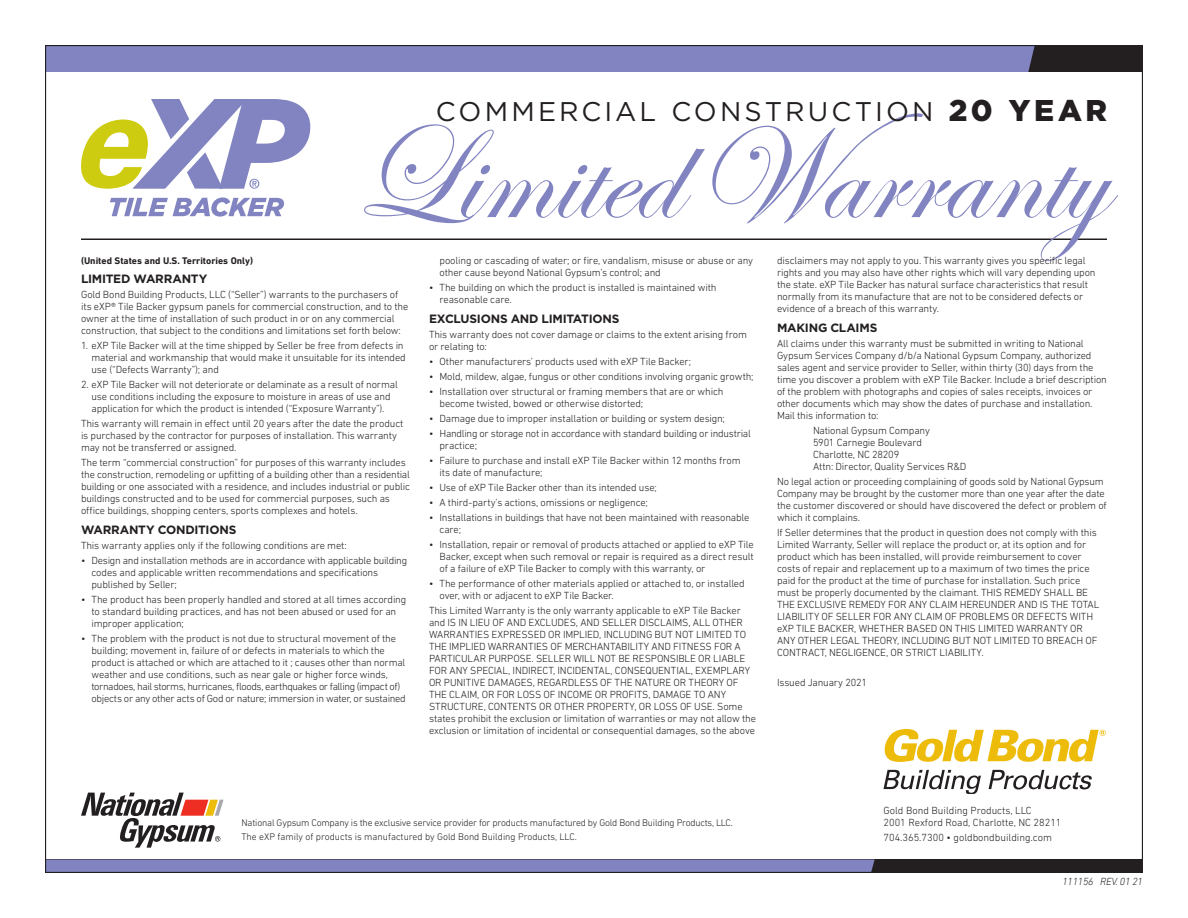
<style>
.page{position:relative;width:1188px;height:918px;background:#fff}
.page>*{position:absolute;margin:0;border:0;box-sizing:border-box;transform-origin:0 0}
.t1{font:136.5px "Edwardian Script ITC";color:#8184c0}
._01_Subheads_8_9{font:27px "Gotham";letter-spacing:.115em;color:#231f20}
._01_Subheads_8_9-2{font:700 12px "Gotham";letter-spacing:-.02em;color:#231f20}
._02_Text___7_8{font:300 10.5px/12px "DIN Next LT Pro";letter-spacing:-.015em;color:#231f20}
._03_Bullet_Text{font:300 10.5px/12px "DIN Next LT Pro";letter-spacing:-.015em;color:#231f20}
.t2{font:italic 300 10.5px "DIN Next LT Pro";letter-spacing:-.02em;color:#231f20}
.t3{font:300 9.75px "DIN Next LT Pro";letter-spacing:-.02em;color:#231f20}
.t4{font:300 9.75px "DIN Next LT Pro";color:#231f20}
._02_Text___7_8-2{font:700 9.75px "DIN Next LT Pro";color:#231f20}
.s1{font-weight:900;font-size:30px}
</style>
<div class="page">
<svg style="left:45px;top:860px;width:1098px;height:13px;background:#302d36"></svg>
<div style="left:47px;top:860px;width:828px;height:11px;background:#8184c0"></div>
<svg style="left:45px;top:45px;width:1098px;height:27px;background:#33313c"></svg>
<div style="left:47px;top:47px;width:988px;height:25px;background:#8184c0"></div>
<svg style="left:81px;top:793px;width:143px;height:55px"></svg>
<svg style="left:884px;top:729px;width:222px;height:33px"></svg>
<svg style="left:884px;top:770px;width:97px;height:24px"></svg>
<svg style="left:989px;top:770px;width:103px;height:20px"></svg>
<hr style="left:81px;top:238px;width:1026px;height:2px;background:#231f20">
<svg style="left:81px;top:99px;width:229px;height:90px"></svg>
<svg style="left:110px;top:197px;width:174px;height:20px"></svg>
<p class="_01_Subheads_8_9" style="left:436px;top:95px;width:672px">COMMERCIAL CONSTRUCTION <span class="s1">20 YEAR</span></p>
<p class="t1" style="left:352px;top:100px;width:755px">Limited Warranty</p>
<p class="_02_Text___7_8-2" style="left:81px;top:255px;width:174px">(United States and U.S. Territories Only)</p>
<p class="_01_Subheads_8_9-2" style="left:81px;top:272px;width:128px">LIMITED WARRANTY</p>
<p class="_02_Text___7_8" style="left:81px;top:289px;width:329px">Gold Bond Building Products, LLC (“Seller”) warrants to the purchasers of its eXP® Tile Backer gypsum panels for commercial construction, and to the owner at the time of installation of such product in or on any commercial construction, that subject to the conditions and limitations set forth below:</p>
<p class="_03_Bullet_Text" style="left:92px;top:340px;width:316px;text-indent:-10px">1. eXP Tile Backer will at the time shipped by Seller be free from defects in material and workmanship that would make it unsuitable for its intended use (“Defects Warranty”); and</p>
<p class="_03_Bullet_Text" style="left:81px;top:379px;width:318px;text-align:center">2. eXP Tile Backer will not deteriorate or delaminate as a result of normal use conditions including the exposure to moisture in areas of use and application for which the product is intended (“Exposure Warranty”).</p>
<p class="_02_Text___7_8" style="left:81px;top:418px;width:324px">This warranty will remain in effect until 20 years after the date the product is purchased by the contractor for purposes of installation. This warranty may not be transferred or assigned.</p>
<p class="_02_Text___7_8" style="left:81px;top:457px;width:331px">The term “commercial construction” for purposes of this warranty includes the construction, remodeling or upfitting of a building other than a residential building or one associated with a residence, and includes industrial or public buildings constructed and to be used for commercial purposes, such as office buildings, shopping centers, sports complexes and hotels.</p>
<p class="_01_Subheads_8_9-2" style="left:81px;top:522px;width:157px">WARRANTY CONDITIONS</p>
<p class="_02_Text___7_8" style="left:81px;top:539px;width:267px">This warranty applies only if the following conditions are met:</p>
<p class="_03_Bullet_Text" style="left:92px;top:554px;width:317px;text-indent:-10px">• Design and installation methods are in accordance with applicable building codes and applicable written recommendations and specifications published by Seller;</p>
<p class="_03_Bullet_Text" style="left:92px;top:593px;width:316px;text-indent:-10px">• The product has been properly handled and stored at all times according to standard building practices, and has not been abused or used for an improper application;</p>
<p class="_03_Bullet_Text" style="left:92px;top:632px;width:316px;text-indent:-10px">• The problem with the product is not due to structural movement of the building; movement in, failure of or defects in materials to which the product is attached or which are attached to it ; causes other than normal weather and use conditions, such as near gale or higher force winds, tornadoes, hail storms, hurricanes, floods, earthquakes or falling (impact of) objects or any other acts of God or nature; immersion in water, or sustained</p>
<p class="_03_Bullet_Text" style="left:440px;top:255px;width:315px">pooling or cascading of water; or fire, vandalism, misuse or abuse or any other cause beyond National Gypsum’s control; and</p>
<p class="_03_Bullet_Text" style="left:440px;top:282px;width:279px;text-indent:-10px">• The building on which the product is installed is maintained with reasonable care.</p>
<p class="_01_Subheads_8_9-2" style="left:429px;top:311px;width:192px">EXCLUSIONS AND LIMITATIONS</p>
<p class="_02_Text___7_8" style="left:429px;top:328px;width:319px">This warranty does not cover damage or claims to the extent arising from or relating to:</p>
<p class="_03_Bullet_Text" style="left:429px;top:355px;width:264px">• Other manufacturers’ products used with eXP Tile Backer;</p>
<p class="_03_Bullet_Text" style="left:429px;top:370px;width:326px">• Mold, mildew, algae, fungus or other conditions involving organic growth;</p>
<p class="_03_Bullet_Text" style="left:440px;top:385px;width:286px;text-indent:-10px">• Installation over structural or framing members that are or which become twisted, bowed or otherwise distorted;</p>
<p class="_03_Bullet_Text" style="left:429px;top:412px;width:298px">• Damage due to improper installation or building or system design;</p>
<p class="_03_Bullet_Text" style="left:440px;top:427px;width:313px;text-indent:-10px">• Handling or storage not in accordance with standard building or industrial practice;</p>
<p class="_03_Bullet_Text" style="left:440px;top:454px;width:303px;text-indent:-10px">• Failure to purchase and install eXP Tile Backer within 12 months from its date of manufacture;</p>
<p class="_03_Bullet_Text" style="left:429px;top:481px;width:229px">• Use of eXP Tile Backer other than its intended use;</p>
<p class="_03_Bullet_Text" style="left:429px;top:496px;width:221px">• A third-party’s actions, omissions or negligence;</p>
<p class="_03_Bullet_Text" style="left:440px;top:511px;width:311px;text-indent:-10px">• Installations in buildings that have not been maintained with reasonable care;</p>
<p class="_03_Bullet_Text" style="left:440px;top:538px;width:316px;text-align:justify;text-indent:-10px">• Installation, repair or removal of products attached or applied to eXP Tile Backer, except when such removal or repair is required as a direct result of a failure of eXP Tile Backer to comply with this warranty, or</p>
<p class="_03_Bullet_Text" style="left:440px;top:577px;width:307px;text-indent:-10px">• The performance of other materials applied or attached to, or installed over, with or adjacent to eXP Tile Backer.</p>
<p class="_02_Text___7_8" style="left:429px;top:604px;width:328px">This Limited Warranty is the only warranty applicable to eXP Tile Backer and IS IN LIEU OF AND EXCLUDES, AND SELLER DISCLAIMS, ALL OTHER WARRANTIES EXPRESSED OR IMPLIED, INCLUDING BUT NOT LIMITED TO THE IMPLIED WARRANTIES OF MERCHANTABILITY AND FITNESS FOR A PARTICULAR PURPOSE. SELLER WILL NOT BE RESPONSIBLE OR LIABLE FOR ANY SPECIAL, INDIRECT, INCIDENTAL, CONSEQUENTIAL, EXEMPLARY OR PUNITIVE DAMAGES, REGARDLESS OF THE NATURE OR THEORY OF THE CLAIM, OR FOR LOSS OF INCOME OR PROFITS, DAMAGE TO ANY STRUCTURE, CONTENTS OR OTHER PROPERTY, OR LOSS OF USE. Some states prohibit the exclusion or limitation of warranties or may not allow the exclusion or limitation of incidental or consequential damages, so the above</p>
<p class="_02_Text___7_8" style="left:777px;top:255px;width:320px">disclaimers may not apply to you. This warranty gives you specific legal rights and you may also have other rights which will vary depending upon the state. eXP Tile Backer has natural surface characteristics that result normally from its manufacture that are not to be considered defects or evidence of a breach of this warranty.</p>
<p class="_01_Subheads_8_9-2" style="left:777px;top:320px;width:102px">MAKING CLAIMS</p>
<p class="_02_Text___7_8" style="left:777px;top:337px;width:331px">All claims under this warranty must be submitted in writing to National Gypsum Services Company d/b/a National Gypsum Company, authorized sales agent and service provider to Seller, within thirty (30) days from the time you discover a problem with eXP Tile Backer. Include a brief description of the problem with photographs and copies of sales receipts, invoices or other documents which may show the dates of purchase and installation.<br>Mail this information to:</p>
<p class="_02_Text___7_8" style="left:813px;top:424px;width:155px">National Gypsum Company<br>5901 Carnegie Boulevard<br>Charlotte, NC 28209<br>Attn: Director, Quality Services R&amp;D</p>
<p class="_02_Text___7_8" style="left:777px;top:475px;width:331px">No legal action or proceeding complaining of goods sold by National Gypsum Company may be brought by the customer more than one year after the date the customer discovered or should have discovered the defect or problem of which it complains.</p>
<p class="_02_Text___7_8" style="left:777px;top:526px;width:324px">If Seller determines that the product in question does not comply with this Limited Warranty, Seller will replace the product or, at its option and for product which has been installed, will provide reimbursement to cover costs of repair and replacement up to a maximum of two times the price paid for the product at the time of purchase for installation. Such price must be properly documented by the claimant. THIS REMEDY SHALL BE THE EXCLUSIVE REMEDY FOR ANY CLAIM HEREUNDER AND IS THE TOTAL LIABILITY OF SELLER FOR ANY CLAIM OF PROBLEMS OR DEFECTS WITH eXP TILE BACKER, WHETHER BASED ON THIS LIMITED WARRANTY OR ANY OTHER LEGAL THEORY, INCLUDING BUT NOT LIMITED TO BREACH OF CONTRACT, NEGLIGENCE, OR STRICT LIABILITY.</p>
<p class="_02_Text___7_8" style="left:777px;top:676px;width:91px">Issued January 2021</p>
<p class="t3" style="left:242px;top:817px;width:493px">National Gypsum Company is the exclusive service provider for products manufactured by Gold Bond Building Products, LLC.</p>
<p class="t4" style="left:242px;top:831px;width:337px">The eXP family of products is manufactured by Gold Bond Building Products, LLC.</p>
<p class="_02_Text___7_8" style="left:884px;top:804px;width:180px">Gold Bond Building Products, LLC<br>2001 Rexford Road, Charlotte, NC 28211</p>
<p class="_02_Text___7_8" style="left:884px;top:831px;width:170px">704.365.7300 • goldbondbuilding.com</p>
<p class="t2" style="left:1062px;top:876px;width:82px">111156 REV. 01 21</p>
</div>
